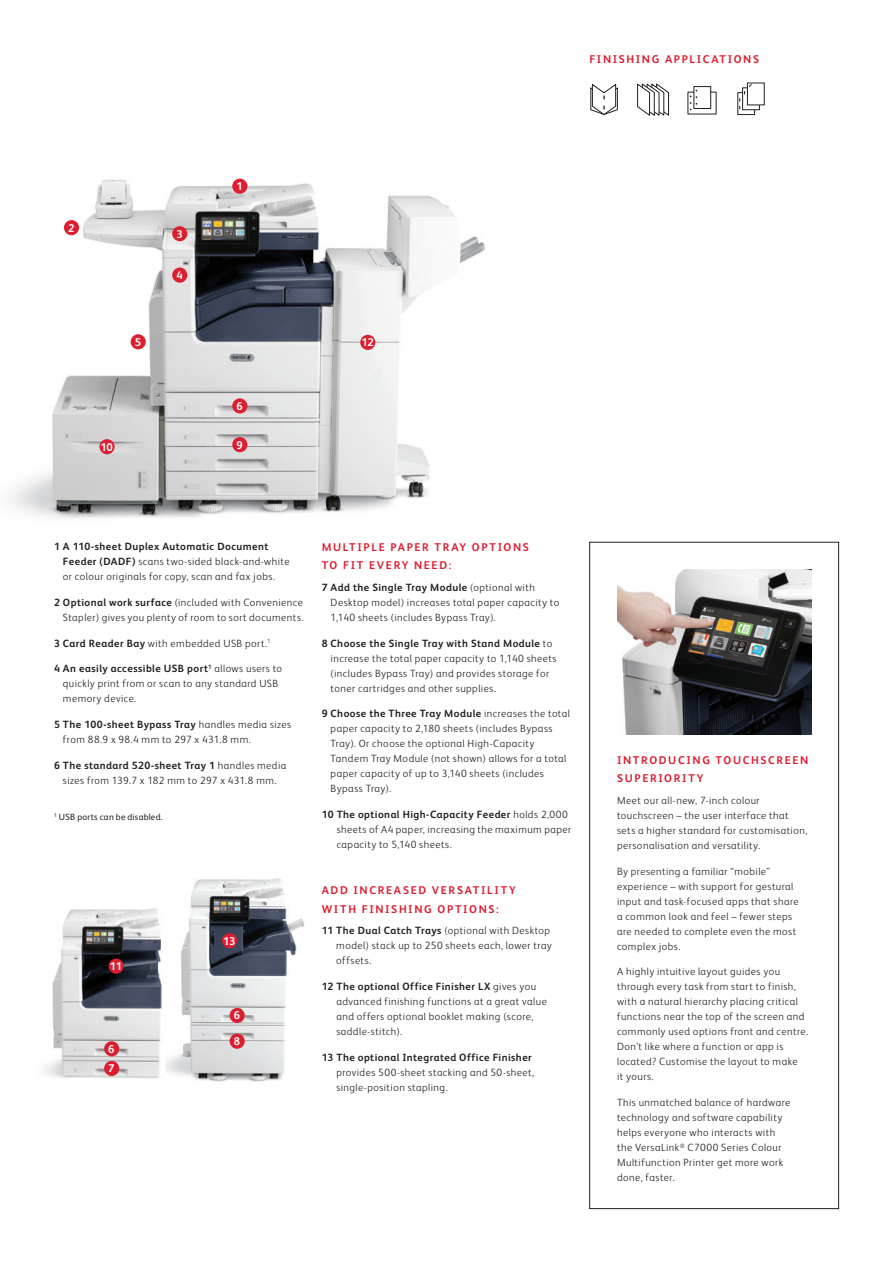
<style>
.page{position:relative;width:893px;height:1263px;background:#fff}
.page>*{position:absolute;margin:0;border:0;box-sizing:border-box;transform-origin:0 0}
.Body_Subhead_7_5_12{font:700 11.25px/18.8px "Xerox Sans";letter-spacing:.15em;color:#db1e30}
.t1{font:700 11.25px "Xerox Sans";letter-spacing:-.02em;color:#fff}
.Body_Text_7_10{font:300 10.5px/15px "Xerox Sans";letter-spacing:.045em;color:#231f20}
.Legal{font:9px "Xerox Sans";letter-spacing:.025em;color:#231f20}
.s1{font-weight:700}
</style>
<div class="page">
<img style="left:165px;top:878px;width:140px;height:204px">
<div style="left:230px;top:1008px;width:15px;height:15px;background:#db1e30;border-radius:50%"></div>
<div style="left:230px;top:1033px;width:15px;height:16px;background:#db1e30;border-radius:50%"></div>
<div style="left:222px;top:933px;width:15px;height:15px;background:#db1e30;border-radius:50%"></div>
<img style="left:10px;top:178px;width:475px;height:340px">
<div style="left:232px;top:179px;width:15px;height:15px;background:#db1e30;border-radius:50%"></div>
<div style="left:64px;top:220px;width:15px;height:15px;background:#db1e30;border-radius:50%"></div>
<div style="left:172px;top:226px;width:15px;height:15px;background:#db1e30;border-radius:50%"></div>
<div style="left:172px;top:268px;width:15px;height:15px;background:#db1e30;border-radius:50%"></div>
<div style="left:131px;top:334px;width:15px;height:15px;background:#db1e30;border-radius:50%"></div>
<div style="left:232px;top:398px;width:15px;height:15px;background:#db1e30;border-radius:50%"></div>
<div style="left:99px;top:439px;width:16px;height:15px;background:#db1e30;border-radius:50%"></div>
<div style="left:232px;top:437px;width:15px;height:15px;background:#db1e30;border-radius:50%"></div>
<div style="left:360px;top:335px;width:15px;height:15px;background:#db1e30;border-radius:50%"></div>
<img style="left:45px;top:908px;width:117px;height:171px">
<div style="left:104px;top:1041px;width:15px;height:15px;background:#db1e30;border-radius:50%"></div>
<div style="left:109px;top:958px;width:15px;height:16px;background:#db1e30;border-radius:50%"></div>
<div style="left:104px;top:1061px;width:15px;height:15px;background:#db1e30;border-radius:50%"></div>
<div style="left:589px;top:542px;width:250px;height:667px;border:1px solid #231f20"></div>
<img style="left:617px;top:570px;width:194px;height:165px">
<svg style="left:637px;top:83px;width:32px;height:33px"></svg>
<svg style="left:739px;top:109px;width:14px;height:2px"></svg>
<div style="left:737px;top:92px;width:18px;height:23px;border:1px solid #231f20"></div>
<div style="left:742px;top:87px;width:18px;height:23px;border:1px solid #231f20"></div>
<div style="left:747px;top:83px;width:17px;height:22px;background:#fff"></div>
<div style="left:747px;top:83px;width:18px;height:22px;border:1px solid #231f20"></div>
<svg style="left:739px;top:83px;width:14px;height:26px"></svg>
<svg style="left:590px;top:84px;width:28px;height:31px"></svg>
<svg style="left:689px;top:94px;width:23px;height:17px"></svg>
<div style="left:694px;top:87px;width:17px;height:21px;background:#fff"></div>
<div style="left:693px;top:86px;width:18px;height:23px;border:1px solid #231f20"></div>
<svg style="left:690px;top:90px;width:7px;height:20px"></svg>
<p class="Body_Subhead_7_5_12" style="left:589px;top:49px;width:171px">FINISHING APPLICATIONS</p>
<p class="t1" style="left:68px;top:220px;width:8px">2</p>
<p class="t1" style="left:135px;top:334px;width:8px">5</p>
<p class="t1" style="left:176px;top:226px;width:8px">3</p>
<p class="t1" style="left:176px;top:267px;width:8px">4</p>
<p class="t1" style="left:236px;top:179px;width:8px">1</p>
<p class="t1" style="left:236px;top:398px;width:8px">6</p>
<p class="t1" style="left:101px;top:439px;width:14px">10</p>
<p class="t1" style="left:236px;top:437px;width:8px">9</p>
<p class="t1" style="left:361px;top:335px;width:14px">12</p>
<p class="Body_Text_7_10" style="left:63px;top:538px;width:228px;text-indent:-9px"><span class="s1">1 A 110-sheet Duplex Automatic Document<br>Feeder (DADF)</span> scans two-sided black-and-white or colour originals for copy, scan and fax jobs.</p>
<p class="Body_Text_7_10" style="left:54px;top:594px;width:251px;text-align:right"><span class="s1">2 Optional work surface</span> (included with Convenience<br>Stapler) gives you plenty of room to sort documents.</p>
<p class="Body_Text_7_10" style="left:54px;top:635px;width:218px"><span class="s1">3 Card Reader Bay</span> with embedded USB port.<sup>1</sup></p>
<p class="Body_Text_7_10" style="left:63px;top:661px;width:221px;text-indent:-9px"><span class="s1">4 An easily accessible USB port</span><sup>1</sup> allows users to quickly print from or scan to any standard USB memory device.</p>
<p class="Body_Text_7_10" style="left:63px;top:716px;width:230px;text-indent:-9px"><span class="s1">5 The 100-sheet Bypass Tray</span> handles media sizes from 88.9 x 98.4 mm to 297 x 431.8 mm.</p>
<p class="Body_Text_7_10" style="left:54px;top:757px;width:234px;text-align:center"><span class="s1">6 The standard 520-sheet Tray 1</span> handles media sizes from 139.7 x 182 mm to 297 x 431.8 mm.</p>
<p class="Legal" style="left:54px;top:811px;width:110px"><sup>1</sup> USB ports can be disabled.</p>
<p class="t1" style="left:110px;top:958px;width:14px">11</p>
<p class="t1" style="left:108px;top:1041px;width:8px">6</p>
<p class="t1" style="left:108px;top:1061px;width:8px">7</p>
<p class="t1" style="left:223px;top:933px;width:14px">13</p>
<p class="t1" style="left:234px;top:1008px;width:8px">6</p>
<p class="t1" style="left:234px;top:1033px;width:8px">8</p>
<p class="Body_Subhead_7_5_12" style="left:322px;top:537px;width:209px">MULTIPLE PAPER TRAY OPTIONS<br>TO FIT EVERY NEED:</p>
<p class="Body_Text_7_10" style="left:331px;top:579px;width:230px;text-indent:-9px"><span class="s1">7 Add the Single Tray Module</span> (optional with<br>Desktop model) increases total paper capacity to<br>1,140 sheets (includes Bypass Tray).</p>
<p class="Body_Text_7_10" style="left:331px;top:635px;width:228px;text-indent:-9px"><span class="s1">8 Choose the Single Tray with Stand Module</span> to increase the total paper capacity to 1,140 sheets (includes Bypass Tray) and provides storage for toner cartridges and other supplies.</p>
<p class="Body_Text_7_10" style="left:331px;top:706px;width:241px;text-indent:-9px"><span class="s1">9 Choose the Three Tray Module</span> increases the total paper capacity to 2,180 sheets (includes Bypass Tray). Or choose the optional High-Capacity Tandem Tray Module (not shown) allows for a total paper capacity of up to 3,140 sheets (includes Bypass Tray).</p>
<p class="Body_Text_7_10" style="left:337px;top:806px;width:236px;text-indent:-15px"><span class="s1">10 The optional High-Capacity Feeder</span> holds 2,000 sheets of A4 paper, increasing the maximum paper capacity to 5,140 sheets.</p>
<p class="Body_Subhead_7_5_12" style="left:322px;top:880px;width:196px">ADD INCREASED VERSATILITY<br>WITH FINISHING OPTIONS:</p>
<p class="Body_Text_7_10" style="left:336px;top:922px;width:217px;text-indent:-15px"><span class="s1">11 The Dual Catch Trays</span> (optional with Desktop model) stack up to 250 sheets each, lower tray offsets.</p>
<p class="Body_Text_7_10" style="left:336px;top:978px;width:212px;text-indent:-15px"><span class="s1">12 The optional Office Finisher LX</span> gives you advanced finishing functions at a great value and offers optional booklet making (score, saddle-stitch).</p>
<p class="Body_Text_7_10" style="left:336px;top:1049px;width:199px;text-indent:-15px"><span class="s1">13 The optional Integrated Office Finisher </span>provides 500-sheet stacking and 50-sheet, single-position stapling.</p>
<p class="Body_Subhead_7_5_12" style="left:617px;top:750px;width:193px">INTRODUCING TOUCHSCREEN<br>SUPERIORITY</p>
<p class="Body_Text_7_10" style="left:617px;top:792px;width:192px">Meet our all-new, 7-inch colour touchscreen – the user interface that sets a higher standard for customisation, personalisation and versatility.</p>
<p class="Body_Text_7_10" style="left:617px;top:863px;width:183px">By presenting a familiar “mobile” experience – with support for gestural input and task-focused apps that share a common look and feel – fewer steps are needed to complete even the most complex jobs.</p>
<p class="Body_Text_7_10" style="left:617px;top:964px;width:193px">A highly intuitive layout guides you through every task from start to finish, with a natural hierarchy placing critical functions near the top of the screen and commonly used options front and centre.<br>Don’t like where a function or app is located? Customise the layout to make<br>it yours.</p>
<p class="Body_Text_7_10" style="left:617px;top:1094px;width:175px">This unmatched balance of hardware technology and software capability helps everyone who interacts with the VersaLink<sup>®</sup> C7000 Series Colour<br>Multifunction Printer get more work done, faster.</p>
</div>
